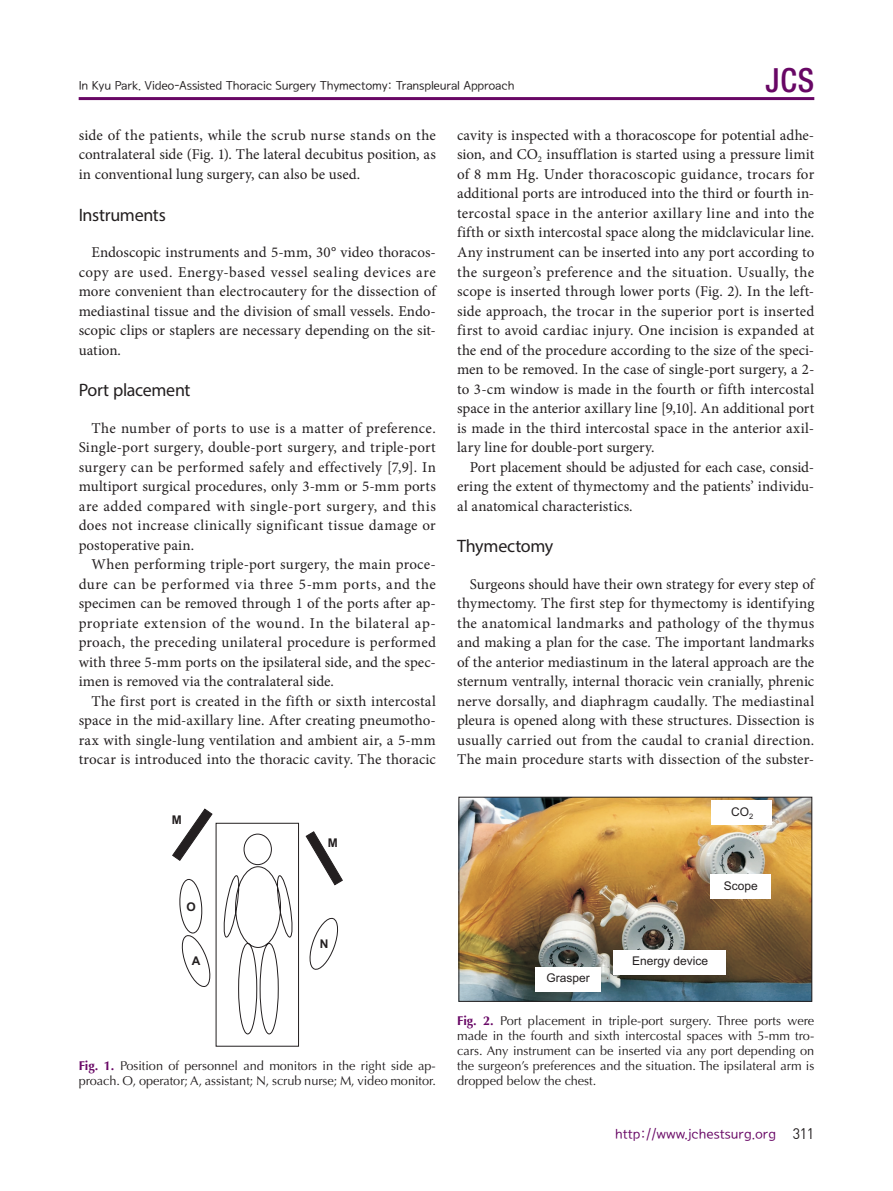
<style>
.page{position:relative;width:893px;height:1191px;background:#fff}
.page>*{position:absolute;margin:0;border:0;box-sizing:border-box;transform-origin:0 0}
.t1{font:500 condensed 33.3px "Helvetica Neue LT Std";color:#680765;scale:.95 1}
._1__제목_2nd{font:18px "Myriad Pro";letter-spacing:-.015em;color:#231f20}
.본문{font:15px/19.5px "Minion Pro";letter-spacing:.005em;color:#231f20;text-align:justify}
.t2{font:15px "Dinreg";color:#231f20;scale:.95 1}
.t3{font:13.5px "Seoul Namsan M";color:#680765}
.그림설명{font:12.75px/15px "Optima LT Std";letter-spacing:-.005em;color:#231f20}
.t4{font:12px "Seoul Namsan M";letter-spacing:-.02em;color:#231f20}
.t5{font:12px "Arial";color:#231f20}
.t6{font:700 12px "Arial";color:#231f20}
.s1{font-weight:700;color:#680765}
</style>
<div class="page">
<hr style="left:79px;top:97px;width:735px;height:3px;background:#680765">
<svg style="left:172px;top:808px;width:171px;height:239px"></svg>
<img style="left:461px;top:799px;width:349px;height:200px">
<div style="left:536px;top:966px;width:65px;height:25px;background:#fff"></div>
<div style="left:459px;top:797px;width:353px;height:204px;border:1px solid #231f20"></div>
<div style="left:614px;top:950px;width:112px;height:24px;background:#fff"></div>
<div style="left:711px;top:874px;width:60px;height:25px;background:#fff"></div>
<div style="left:712px;top:800px;width:60px;height:25px;background:#fff"></div>
<p class="t4" style="left:79px;top:80px;width:437px">In Kyu Park. Video-Assisted Thoracic Surgery Thymectomy: Transpleural Approach</p>
<h1 class="t1" style="left:765px;top:60px;width:53px">JCS</h1>
<p class="본문" style="left:79px;top:125px;width:359px">side of the patients, while the scrub nurse stands on the contralateral side (Fig. 1). The lateral decubitus position, as in conventional lung surgery, can also be used.</p>
<p class="_1__제목_2nd" style="left:79px;top:203px;width:89px">Instruments</p>
<p class="본문" style="left:79px;top:242px;width:359px;text-indent:13px">Endoscopic instruments and 5-mm, 30° video thoracos&shy;copy are used. Energy-based vessel sealing devices are more convenient than electrocautery for the dissection of mediastinal tissue and the division of small vessels. Endo&shy;scopic clips or staplers are necessary depending on the sit&shy;uation.</p>
<p class="_1__제목_2nd" style="left:79px;top:379px;width:113px">Port placement</p>
<p class="본문" style="left:79px;top:418px;width:359px;text-indent:13px">The number of ports to use is a matter of preference.<br>Single-port surgery, double-port surgery, and triple-port surgery can be performed safely and effectively [7,9]. In multiport surgical procedures, only 3-mm or 5-mm ports are added compared with single-port surgery, and this does not increase clinically significant tissue damage or postoperative pain.</p>
<p class="본문" style="left:79px;top:554px;width:359px;text-indent:13px">When performing triple-port surgery, the main proce&shy;dure can be performed via three 5-mm ports, and the specimen can be removed through 1 of the ports after ap&shy;propriate extension of the wound. In the bilateral ap&shy;proach, the preceding unilateral procedure is performed with three 5-mm ports on the ipsilateral side, and the spec&shy;imen is removed via the contralateral side.</p>
<p class="본문" style="left:79px;top:691px;width:359px;text-indent:13px">The first port is created in the fifth or sixth intercostal space in the mid-axillary line. After creating pneumotho&shy;rax with single-lung ventilation and ambient air, a 5-mm trocar is introduced into the thoracic cavity. The thoracic</p>
<p class="t6" style="left:172px;top:812px;width:11px">M</p>
<p class="t6" style="left:186px;top:899px;width:11px">O</p>
<p class="t6" style="left:192px;top:954px;width:10px">A</p>
<p class="t6" style="left:328px;top:835px;width:11px">M</p>
<p class="t6" style="left:320px;top:937px;width:10px">N</p>
<p class="그림설명" style="left:79px;top:1058px;width:359px"><span class="s1">Fig. 1.</span> Position of personnel and monitors in the right side ap&shy;proach. O, operator; A, assistant; N, scrub nurse; M, video monitor.</p>
<p class="본문" style="left:457px;top:125px;width:359px">cavity is inspected with a thoracoscope for potential adhe&shy;sion, and CO<sub>2</sub> insufflation is started using a pressure limit of 8 mm Hg. Under thoracoscopic guidance, trocars for additional ports are introduced into the third or fourth in&shy;tercostal space in the anterior axillary line and into the fifth or sixth intercostal space along the midclavicular line.<br>Any instrument can be inserted into any port according to the surgeon’s preference and the situation. Usually, the scope is inserted through lower ports (Fig. 2). In the left&shy;side approach, the trocar in the superior port is inserted first to avoid cardiac injury. One incision is expanded at the end of the procedure according to the size of the speci&shy;men to be removed. In the case of single-port surgery, a 2- to 3-cm window is made in the fourth or fifth intercostal space in the anterior axillary line [9,10]. An additional port is made in the third intercostal space in the anterior axil&shy;lary line for double-port surgery.</p>
<p class="본문" style="left:457px;top:457px;width:359px;text-indent:13px">Port placement should be adjusted for each case, consid&shy;ering the extent of thymectomy and the patients’ individu&shy;al anatomical characteristics.</p>
<p class="_1__제목_2nd" style="left:457px;top:535px;width:98px">Thymectomy</p>
<p class="본문" style="left:457px;top:574px;width:359px;text-indent:13px">Surgeons should have their own strategy for every step of thymectomy. The first step for thymectomy is identifying the anatomical landmarks and pathology of the thymus and making a plan for the case. The important landmarks of the anterior mediastinum in the lateral approach are the sternum ventrally, internal thoracic vein cranially, phrenic nerve dorsally, and diaphragm caudally. The mediastinal pleura is opened along with these structures. Dissection is usually carried out from the caudal to cranial direction.<br>The main procedure starts with dissection of the subster-</p>
<p class="t5" style="left:731px;top:807px;width:24px">CO<sub>2</sub></p>
<p class="t5" style="left:724px;top:881px;width:36px">Scope</p>
<p class="t5" style="left:632px;top:956px;width:78px">Energy device</p>
<p class="t5" style="left:547px;top:973px;width:45px">Grasper</p>
<p class="그림설명" style="left:457px;top:1013px;width:359px;text-align:justify"><span class="s1">Fig. 2.</span> Port placement in triple-port surgery. Three ports were made in the fourth and sixth intercostal spaces with 5-mm tro&shy;cars. Any instrument can be inserted via any port depending on the surgeon’s preferences and the situation. The ipsilateral arm is dropped below the chest.</p>
<p class="t3" style="left:615px;top:1126px;width:162px">http://www.jchestsurg.org</p>
<p class="t2" style="left:793px;top:1124px;width:24px">311</p>
</div>
